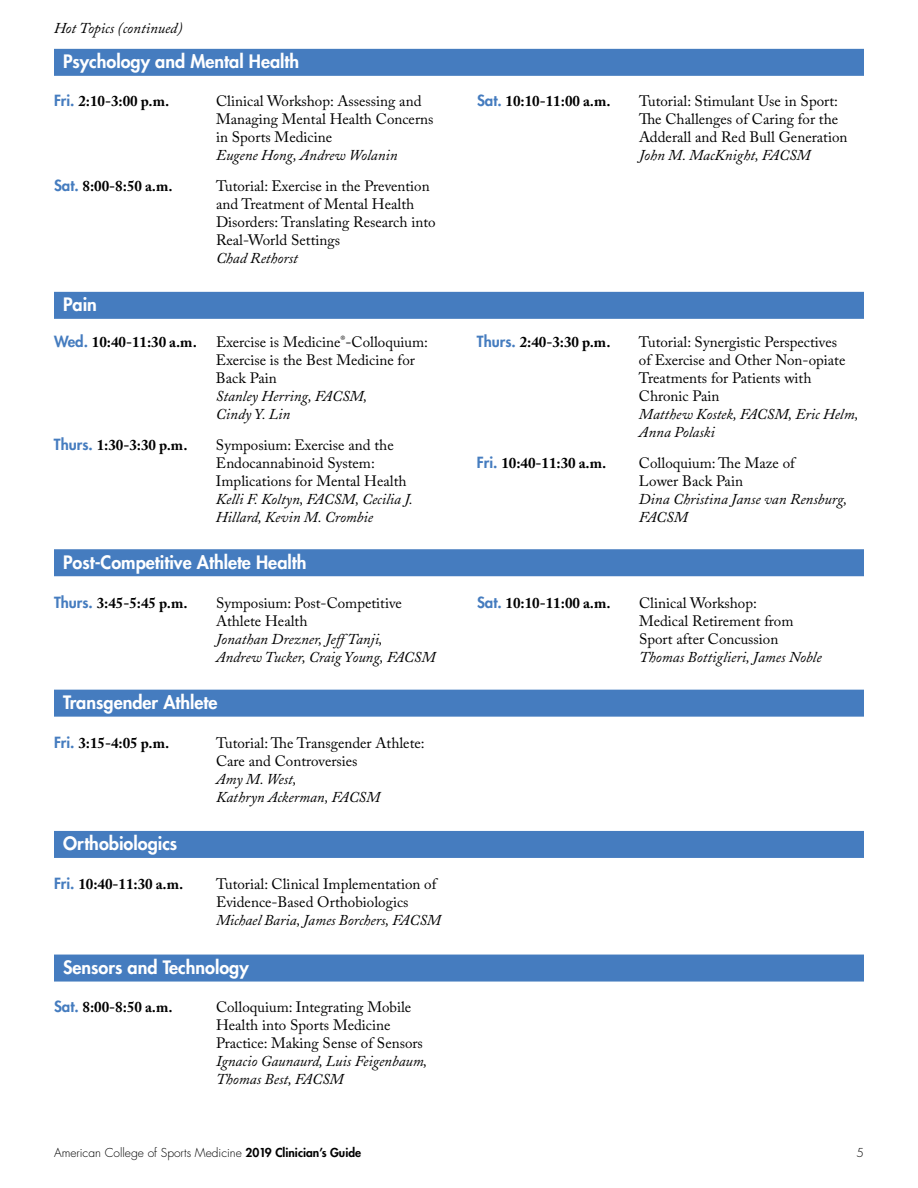
<style>
.page{position:relative;width:918px;height:1188px;background:#fff}
.page>*{position:absolute;margin:0;border:0;box-sizing:border-box;transform-origin:0 0}
.t1{font:800 18px "Futura";color:#fff}
.t2{font:15px/18px "Adobe Caslon Pro";color:#000}
.t3{font:italic 15px/18px "Adobe Caslon";color:#000}
.t4{font:700 15px "Adobe Caslon";color:#000}
.t5{font:italic 15px "Adobe Caslon Pro";color:#000}
.t6{font:300 12px "Futura";color:#000}
.s1{font-family:"Futura";font-weight:800;color:#457cbf}
.s2{font-weight:800}
</style>
<div class="page">
<div style="left:54px;top:49px;width:810px;height:27px;background:#457cbf"></div>
<div style="left:54px;top:292px;width:810px;height:27px;background:#457cbf"></div>
<div style="left:54px;top:549px;width:810px;height:27px;background:#457cbf"></div>
<div style="left:54px;top:690px;width:810px;height:27px;background:#457cbf"></div>
<div style="left:54px;top:831px;width:810px;height:27px;background:#457cbf"></div>
<div style="left:54px;top:955px;width:810px;height:27px;background:#457cbf"></div>
<p class="t5" style="left:54px;top:19px;width:130px">Hot Topics (continued)</p>
<p class="t1" style="left:63px;top:50px;width:238px">Psychology and Mental Health</p>
<p class="t4" style="left:54px;top:91px;width:117px"><span class="s1">Fri.</span> 2:10-3:00 p.m.</p>
<p class="t2" style="left:216px;top:91px;width:219px">Clinical Workshop: Assessing and<br>Managing Mental Health Concerns in Sports Medicine</p>
<p class="t3" style="left:216px;top:146px;width:183px">Eugene Hong, Andrew Wolanin</p>
<p class="t4" style="left:54px;top:177px;width:120px"><span class="s1">Sat.</span> 8:00-8:50 a.m.</p>
<p class="t2" style="left:216px;top:177px;width:221px">Tutorial: Exercise in the Prevention and Treatment of Mental Health<br>Disorders: Translating Research into<br>Real-World Settings</p>
<p class="t3" style="left:216px;top:250px;width:84px">Chad Rethorst</p>
<p class="t1" style="left:63px;top:293px;width:35px">Pain</p>
<p class="t4" style="left:54px;top:333px;width:144px"><span class="s1">Wed.</span> 10:40-11:30 a.m.</p>
<p class="t2" style="left:216px;top:333px;width:214px">Exercise is Medicine<sup>®</sup>-Colloquium:<br>Exercise is the Best Medicine for<br>Back Pain</p>
<p class="t3" style="left:216px;top:387px;width:153px">Stanley Herring, FACSM,<br>Cindy Y. Lin</p>
<p class="t4" style="left:54px;top:436px;width:135px"><span class="s1">Thurs.</span> 1:30-3:30 p.m.</p>
<p class="t2" style="left:216px;top:436px;width:192px">Symposium: Exercise and the<br>Endocannabinoid System:<br>Implications for Mental Health</p>
<p class="t3" style="left:216px;top:491px;width:199px">Kelli F. Koltyn, FACSM, Cecilia J.<br>Hillard, Kevin M. Crombie</p>
<p class="t1" style="left:63px;top:550px;width:245px">Post-Competitive Athlete Health</p>
<p class="t4" style="left:54px;top:594px;width:135px"><span class="s1">Thurs.</span> 3:45-5:45 p.m.</p>
<p class="t2" style="left:216px;top:594px;width:187px">Symposium: Post-Competitive<br>Athlete Health</p>
<p class="t3" style="left:216px;top:630px;width:221px">Jonathan Drezner, Jeff Tanji,<br>Andrew Tucker, Craig Young, FACSM</p>
<p class="t1" style="left:63px;top:690px;width:156px">Transgender Athlete</p>
<p class="t4" style="left:54px;top:734px;width:117px"><span class="s1">Fri.</span> 3:15-4:05 p.m.</p>
<p class="t2" style="left:216px;top:734px;width:210px">Tutorial: The Transgender Athlete:<br>Care and Controversies</p>
<p class="t3" style="left:216px;top:771px;width:166px">Amy M. West,<br>Kathryn Ackerman, FACSM</p>
<p class="t1" style="left:63px;top:832px;width:116px">Orthobiologics</p>
<p class="t4" style="left:54px;top:874px;width:131px"><span class="s1">Fri.</span> 10:40-11:30 a.m.</p>
<p class="t2" style="left:216px;top:874px;width:222px">Tutorial: Clinical Implementation of<br>Evidence-Based Orthobiologics</p>
<p class="t3" style="left:216px;top:911px;width:227px">Michael Baria, James Borchers, FACSM</p>
<p class="t1" style="left:63px;top:955px;width:187px">Sensors and Technology</p>
<p class="t4" style="left:54px;top:998px;width:120px"><span class="s1">Sat.</span> 8:00-8:50 a.m.</p>
<p class="t2" style="left:216px;top:998px;width:208px">Colloquium: Integrating Mobile<br>Health into Sports Medicine<br>Practice: Making Sense of Sensors</p>
<p class="t3" style="left:216px;top:1053px;width:213px">Ignacio Gaunaurd, Luis Feigenbaum,<br>Thomas Best, FACSM</p>
<p class="t4" style="left:477px;top:91px;width:135px"><span class="s1">Sat.</span> 10:10-11:00 a.m.</p>
<p class="t2" style="left:639px;top:91px;width:210px">Tutorial: Stimulant Use in Sport:<br>The Challenges of Caring for the<br>Adderall and Red Bull Generation</p>
<p class="t3" style="left:639px;top:146px;width:173px">John M. MacKnight, FACSM</p>
<p class="t4" style="left:477px;top:333px;width:135px"><span class="s1">Thurs.</span> 2:40-3:30 p.m.</p>
<p class="t2" style="left:639px;top:333px;width:208px">Tutorial: Synergistic Perspectives of Exercise and Other Non-opiate<br>Treatments for Patients with<br>Chronic Pain</p>
<p class="t3" style="left:639px;top:405px;width:221px">Matthew Kostek, FACSM, Eric Helm,<br>Anna Polaski</p>
<p class="t4" style="left:477px;top:454px;width:131px"><span class="s1">Fri.</span> 10:40-11:30 a.m.</p>
<p class="t2" style="left:639px;top:454px;width:157px">Colloquium: The Maze of<br>Lower Back Pain</p>
<p class="t3" style="left:639px;top:491px;width:210px">Dina Christina Janse van Rensburg,<br>FACSM</p>
<p class="t4" style="left:477px;top:594px;width:135px"><span class="s1">Sat.</span> 10:10-11:00 a.m.</p>
<p class="t2" style="left:639px;top:594px;width:156px">Clinical Workshop:<br>Medical Retirement from<br>Sport after Concussion</p>
<p class="t3" style="left:639px;top:648px;width:184px">Thomas Bottiglieri, James Noble</p>
<p class="t6" style="left:54px;top:1145px;width:309px">American College of Sports Medicine <span class="s2">2019 Clinician’s Guide</span></p>
<p class="t6" style="left:857px;top:1145px;width:9px">5</p>
</div>
